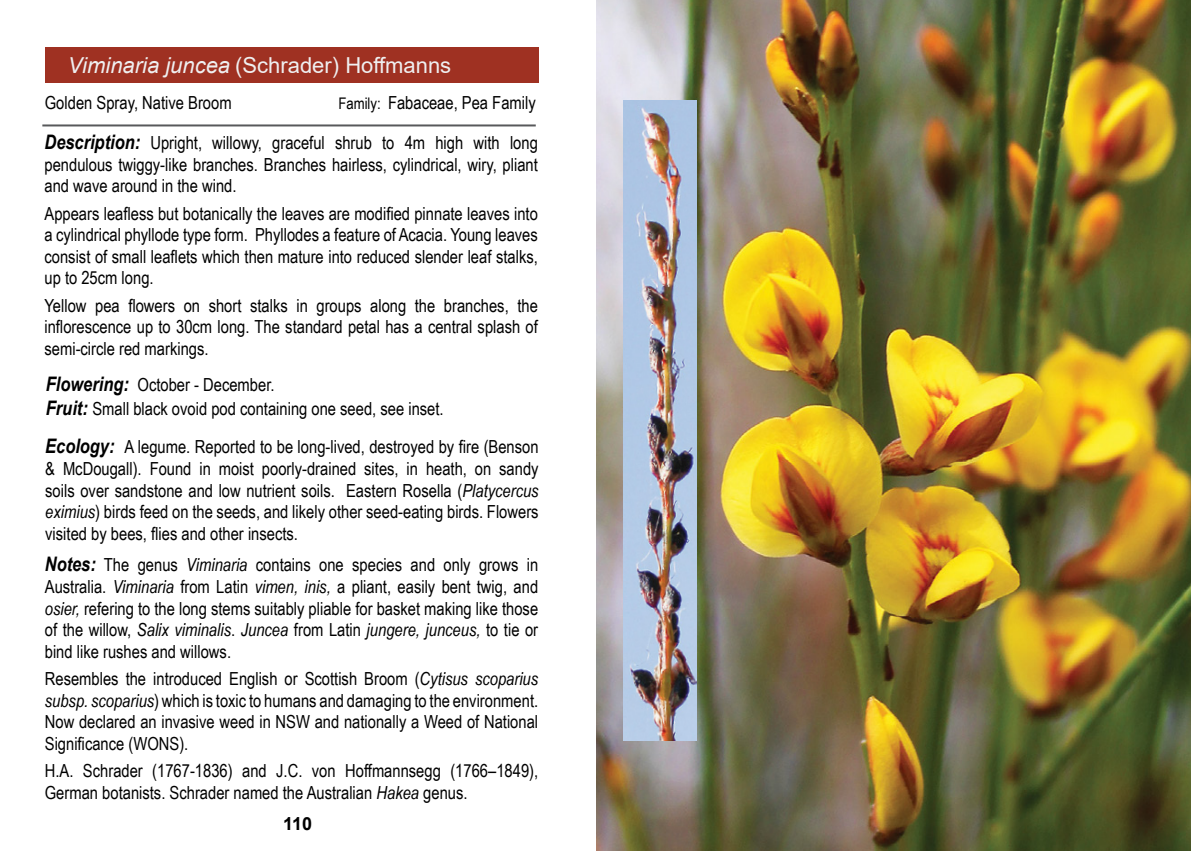
<style>
.page{position:relative;width:1191px;height:851px;background:#fff}
.page>*{position:absolute;margin:0;border:0;box-sizing:border-box;transform-origin:0 0}
.t1{font:22px "Arial";color:#efeff0}
.t2{font:18px/21.6px "Arial Narrow";color:#000;text-align:justify}
.t3{font:700 18px "Arial";color:#000}
.s1{font-style:italic}
.s2{font-size:16px}
.s3{font-weight:700;font-style:italic;font-size:20px}
</style>
<div class="page">
<hr style="left:42px;top:124px;width:494px;height:2px;background:#58595b">
<div style="left:45px;top:47px;width:493px;height:36px;background:#9f3122"></div>
<img style="left:596px;top:0;width:595px;height:850px">
<img style="left:624px;top:101px;width:72px;height:639px">
<p class="t1" style="left:68px;top:50px;width:385px"><span class="s1">Viminaria juncea</span> (Schrader) Hoffmanns</p>
<p class="t2" style="left:45px;top:91px;width:188px">Golden Spray, Native Broom</p>
<p class="t2" style="left:338px;top:91px;width:199px"><span class="s2">Family:</span> Fabaceae, Pea Family</p>
<p class="t2" style="left:44px;top:131px;width:495px"><span class="s3">Description:</span> Upright, willowy, graceful shrub to 4m high with long pendulous twiggy-like branches. Branches hairless, cylindrical, wiry, pliant and wave around in the wind.</p>
<p class="t2" style="left:44px;top:202px;width:495px">Appears leafless but botanically the leaves are modified pinnate leaves into a cylindrical phyllode type form. Phyllodes a feature of Acacia. Young leaves consist of small leaflets which then mature into reduced slender leaf stalks, up to 25cm long.</p>
<p class="t2" style="left:44px;top:294px;width:495px">Yellow pea flowers on short stalks in groups along the branches, the inflorescence up to 30cm long. The standard petal has a central splash of semi-circle red markings.</p>
<p class="t2" style="left:46px;top:373px;width:230px"><span class="s3">Flowering:</span> October - December.</p>
<p class="t2" style="left:46px;top:397px;width:399px"><span class="s3">Fruit:</span> Small black ovoid pod containing one seed, see inset.</p>
<p class="t2" style="left:45px;top:435px;width:495px"><span class="s3">Ecology:</span> A legume. Reported to be long-lived, destroyed by fire (Benson &amp; McDougall). Found in moist poorly-drained sites, in heath, on sandy soils over sandstone and low nutrient soils. Eastern Rosella (<span class="s1">Platycercus eximius</span>) birds feed on the seeds, and likely other seed-eating birds. Flowers visited by bees, flies and other insects.</p>
<p class="t2" style="left:45px;top:553px;width:495px"><span class="s3">Notes:</span> The genus <span class="s1">Viminaria</span> contains one species and only grows in Australia. <span class="s1">Viminaria</span> from Latin <span class="s1">vimen, inis,</span> a pliant, easily bent twig, and <span class="s1">osier,</span> refering to the long stems suitably pliable for basket making like those of the willow, <span class="s1">Salix viminalis</span>. <span class="s1">Juncea</span> from Latin <span class="s1">jungere, junceus,</span> to tie or bind like rushes and willows.</p>
<p class="t2" style="left:45px;top:667px;width:495px">Resembles the introduced English or Scottish Broom (<span class="s1">Cytisus scoparius subsp. scoparius</span>) which is toxic to humans and damaging to the environment.<br>Now declared an invasive weed in NSW and nationally a Weed of National Significance (WONS).</p>
<p class="t2" style="left:45px;top:759px;width:495px">H.A. Schrader (1767-1836) and J.C. von Hoffmannsegg (1766–1849),<br>German botanists. Schrader named the Australian <span class="s1">Hakea</span> genus.</p>
<p class="t3" style="left:283px;top:810px;width:31px">110</p>
</div>
